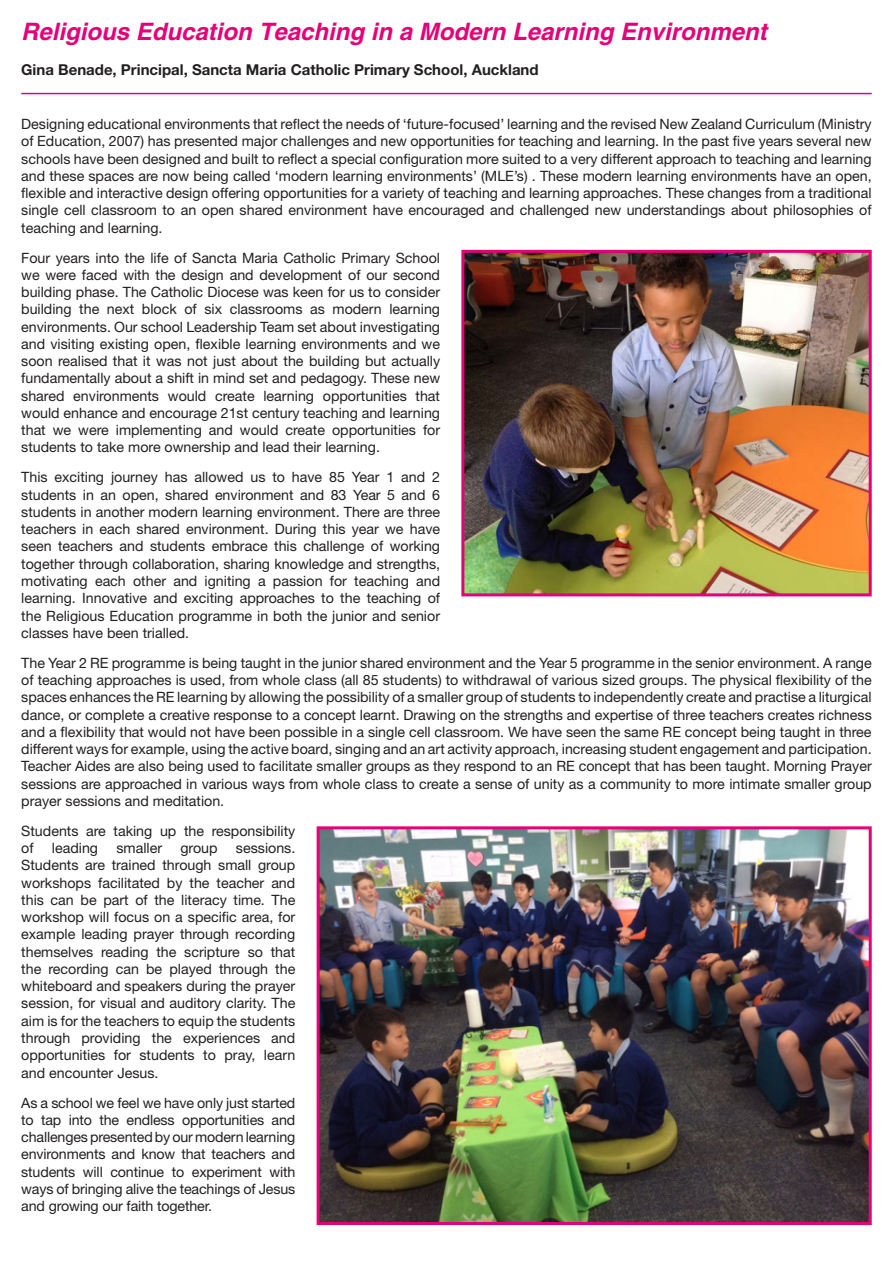
<style>
.page{position:relative;width:893px;height:1263px;background:#fff}
.page>*{position:absolute;margin:0;border:0;box-sizing:border-box;transform-origin:0 0}
.Heading{font:italic 700 24px "Helvetica Maori";color:#e40278}
.Sub_Headings{font:700 15px "Helvetica Neue";color:#231f20}
.Body_Text{font:14.25px/17.2px "Helvetica Neue";color:#231f20;text-align:justify}
</style>
<div class="page">
<hr style="left:21px;top:93px;width:851px;height:1px;background:#e40278">
<img style="left:321px;top:830px;width:547px;height:391px">
<div style="left:317px;top:826px;width:555px;height:399px;border:3px solid #e40278"></div>
<img style="left:465px;top:254px;width:403px;height:338px">
<div style="left:461px;top:250px;width:411px;height:346px;border:3px solid #e40278"></div>
<p class="Heading" style="left:21px;top:17px;width:747px">Religious Education Teaching in a Modern Learning Environment</p>
<p class="Sub_Headings" style="left:21px;top:60px;width:519px">Gina Benade, Principal, Sancta Maria Catholic Primary School, Auckland</p>
<p class="Body_Text" style="left:21px;top:115px;width:852px">Designing educational environments that reflect the needs of ‘future-focused’ learning and the revised New Zealand Curriculum (Ministry of Education, 2007) has presented major challenges and new opportunities for teaching and learning. In the past five years several new schools have been designed and built to reflect a special configuration more suited to a very different approach to teaching and learning and these spaces are now being called ‘modern learning environments’ (MLE’s) . These modern learning environments have an open, flexible and interactive design offering opportunities for a variety of teaching and learning approaches. These changes from a traditional single cell classroom to an open shared environment have encouraged and challenged new understandings about philosophies of teaching and learning.</p>
<p class="Body_Text" style="left:21px;top:249px;width:420px">Four years into the life of Sancta Maria Catholic Primary School we were faced with the design and development of our second building phase. The Catholic Diocese was keen for us to consider building the next block of six classrooms as modern learning environments. Our school Leadership Team set about investigating and visiting existing open, flexible learning environments and we soon realised that it was not just about the building but actually fundamentally about a shift in mind set and pedagogy. These new shared environments would create learning opportunities that would enhance and encourage 21st century teaching and learning that we were implementing and would create opportunities for students to take more ownership and lead their learning.</p>
<p class="Body_Text" style="left:21px;top:468px;width:420px">This exciting journey has allowed us to have 85 Year 1 and 2 students in an open, shared environment and 83 Year 5 and 6 students in another modern learning environment. There are three teachers in each shared environment. During this year we have seen teachers and students embrace this challenge of working together through collaboration, sharing knowledge and strengths, motivating each other and igniting a passion for teaching and learning. Innovative and exciting approaches to the teaching of the Religious Education programme in both the junior and senior classes have been trialled.</p>
<p class="Body_Text" style="left:21px;top:654px;width:852px">The Year 2 RE programme is being taught in the junior shared environment and the Year 5 programme in the senior environment. A range of teaching approaches is used, from whole class (all 85 students) to withdrawal of various sized groups. The physical flexibility of the spaces enhances the RE learning by allowing the possibility of a smaller group of students to independently create and practise a liturgical dance, or complete a creative response to a concept learnt. Drawing on the strengths and expertise of three teachers creates richness and a flexibility that would not have been possible in a single cell classroom. We have seen the same RE concept being taught in three different ways for example, using the active board, singing and an art activity approach, increasing student engagement and participation.<br>Teacher Aides are also being used to facilitate smaller groups as they respond to an RE concept that has been taught. Morning Prayer sessions are approached in various ways from whole class to create a sense of unity as a community to more intimate smaller group prayer sessions and meditation.</p>
<p class="Body_Text" style="left:21px;top:822px;width:276px">Students are taking up the responsibility of</p>
<p class="Body_Text" style="left:21px;top:839px;width:276px;text-indent:215px">sessions.<br>Students are trained through small group workshops facilitated by the teacher and this can be part of the literacy time. The workshop will focus on a specific area, for example leading prayer through recording themselves reading the scripture so that the recording can be played through the whiteboard and speakers during the prayer session, for visual and auditory clarity. The aim is for the teachers to equip the students through providing the experiences and opportunities for students to pray, learn and encounter Jesus.</p>
<p class="Body_Text" style="left:21px;top:1093px;width:276px">As a school we feel we have only just started to tap into the endless opportunities and challenges presented by our modern learning environments and know that teachers and students will continue to experiment with ways of bringing alive the teachings of Jesus and growing our faith together.</p>
<p class="Body_Text" style="left:52px;top:839px;width:48px">leading</p>
<p class="Body_Text" style="left:116px;top:839px;width:47px">smaller</p>
<p class="Body_Text" style="left:180px;top:839px;width:39px">group</p>
</div>
